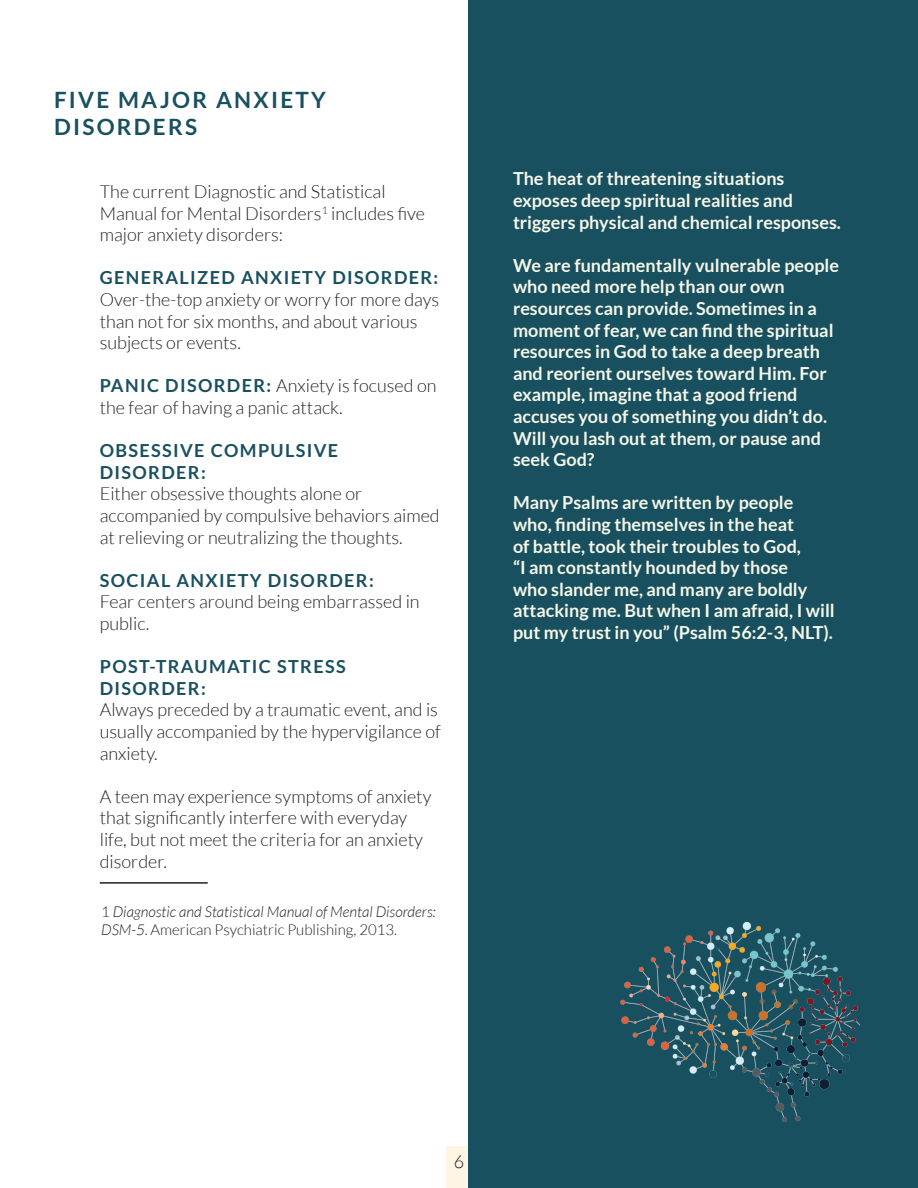
<style>
.page{position:relative;width:918px;height:1188px;background:#fff}
.page>*{position:absolute;margin:0;border:0;box-sizing:border-box;transform-origin:0 0}
.t1{font:700 22.5px/27px "Lato";letter-spacing:.1em;color:#195060}
.t2{font:700 18px/21.6px "Lato";color:#f5f7e8}
.t3{font:300 18px/21.6px "Lato";color:#231f20}
.t4{font:700 18px/21.6px "Lato";letter-spacing:.075em;color:#195060}
.t5{font:italic 300 15px/18px "Lato";color:#231f20}
.s1{font-weight:700;color:#195060}
.s2{font-style:normal}
</style>
<div class="page">
<div style="left:446px;top:1146px;width:26px;height:42px;background:#fef5e5"></div>
<hr style="left:100px;top:882px;width:108px;height:2px;background:#231f20">
<div style="left:468px;top:0;width:450px;height:1188px;background:#195060"></div>
<img style="left:620px;top:921px;width:241px;height:202px">
<p class="t1" style="left:54px;top:86px;width:273px">FIVE MAJOR ANXIETY<br>DISORDERS</p>
<p class="t3" style="left:100px;top:181px;width:327px">The current Diagnostic and Statistical<br>Manual for Mental Disorders<sup>1</sup> includes five major anxiety disorders:</p>
<p class="t4" style="left:100px;top:267px;width:340px">GENERALIZED ANXIETY DISORDER:</p>
<p class="t3" style="left:100px;top:289px;width:341px">Over-the-top anxiety or worry for more days than not for six months, and about various subjects or events.</p>
<p class="t3" style="left:100px;top:375px;width:338px"><span class="s1">PANIC DISORDER:</span> Anxiety is focused on the fear of having a panic attack.</p>
<p class="t4" style="left:100px;top:440px;width:240px">OBSESSIVE COMPULSIVE<br>DISORDER:</p>
<p class="t3" style="left:100px;top:483px;width:341px">Either obsessive thoughts alone or accompanied by compulsive behaviors aimed at relieving or neutralizing the thoughts.</p>
<p class="t4" style="left:100px;top:569px;width:276px">SOCIAL ANXIETY DISORDER:</p>
<p class="t3" style="left:100px;top:591px;width:321px">Fear centers around being embarrassed in public.</p>
<p class="t4" style="left:100px;top:656px;width:247px">POST-TRAUMATIC STRESS<br>DISORDER:</p>
<p class="t3" style="left:100px;top:699px;width:343px">Always preceded by a traumatic event, and is usually accompanied by the hypervigilance of anxiety.</p>
<p class="t3" style="left:100px;top:786px;width:333px">A teen may experience symptoms of anxiety that significantly interfere with everyday life, but not meet the criteria for an anxiety disorder.</p>
<p class="t5" style="left:101px;top:903px;width:336px"><span class="s2">1</span> Diagnostic and Statistical Manual of Mental Disorders:<br>DSM-5<span class="s2">. American Psychiatric Publishing, 2013.</span></p>
<p class="t2" style="left:513px;top:168px;width:329px">The heat of threatening situations exposes deep spiritual realities and triggers physical and chemical responses.</p>
<p class="t2" style="left:513px;top:254px;width:328px">We are fundamentally vulnerable people who need more help than our own resources can provide. Sometimes in a moment of fear, we can find the spiritual resources in God to take a deep breath and reorient ourselves toward Him. For example, imagine that a good friend accuses you of something you didn’t do.<br>Will you lash out at them, or pause and seek God?</p>
<p class="t2" style="left:513px;top:492px;width:323px">Many Psalms are written by people who, finding themselves in the heat<br>of battle, took their troubles to God,<br>“I am constantly hounded by those<br>who slander me, and many are boldly attacking me. But when I am afraid, I will put my trust in you” (Psalm 56:2-3, NLT).</p>
<p class="t3" style="left:454px;top:1151px;width:12px">6</p>
</div>
